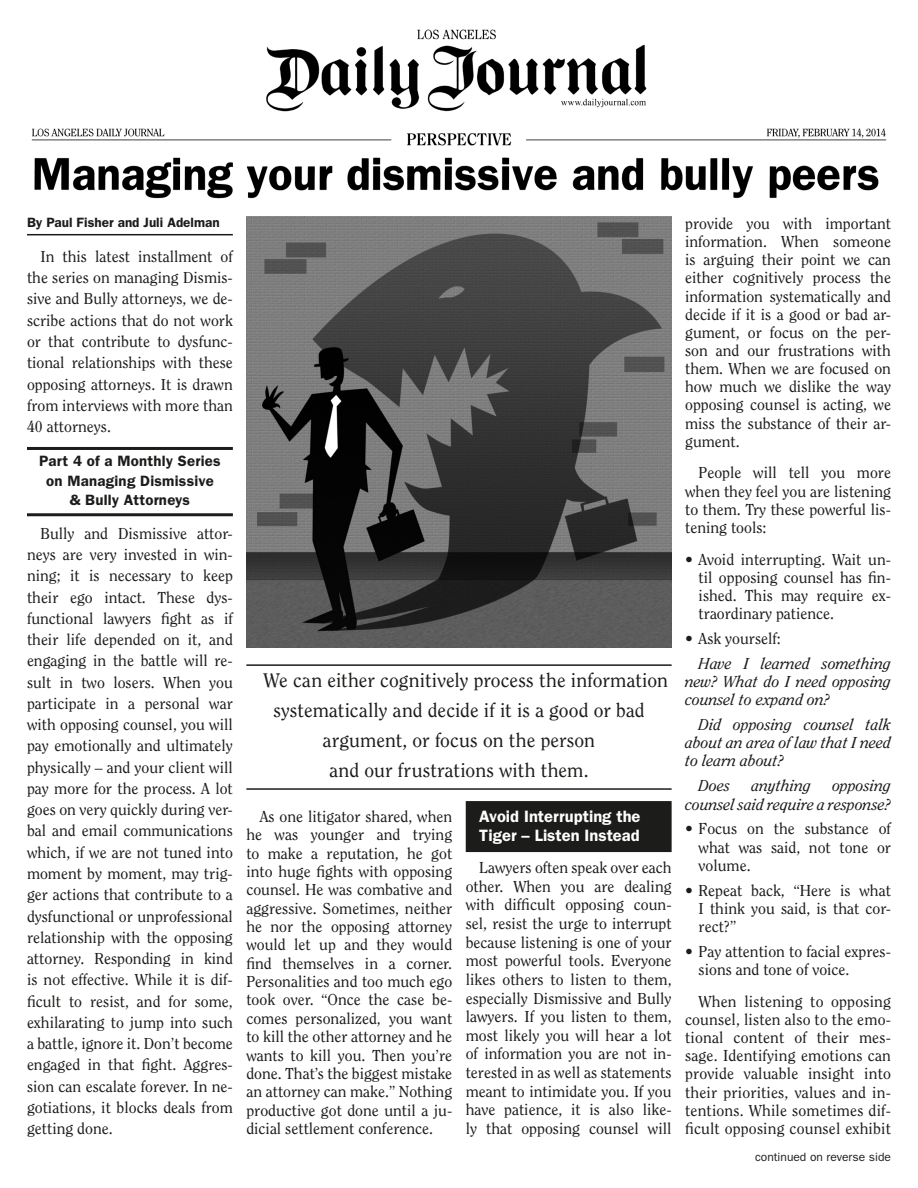
<style>
.page{position:relative;width:918px;height:1188px;background:#fff}
.page>*{position:absolute;margin:0;border:0;box-sizing:border-box;transform-origin:0 0}
.t1{font:19.5px "Clearface";color:#1c1c1a}
.t2{font:600 16.5px/18.6px "Franklin Gothic";color:#fff}
.t3{font:15.75px/21.3px "Clearface";color:#1c1c1a;text-align:justify}
.t4{font:italic 15.75px/18.1px "Clearface";color:#1c1c1a;text-align:justify}
.t5{font:600 15px/19.5px "Franklin Gothic";letter-spacing:.015em;color:#1c1c1a;text-align:center}
.t6{font:600 13.5px "Franklin Gothic";color:#1c1c1a}
.t7{font:12px "Franklin Gothic";color:#1c1c1a}
</style>
<div class="page">
<img style="left:266px;top:29px;width:381px;height:83px">
<img style="left:31px;top:128px;width:856px;height:71px">
<hr style="left:27px;top:234px;width:206px;height:1px;background:#1c1c1a">
<img style="left:246px;top:216px;width:426px;height:432px">
<hr style="left:27px;top:447px;width:206px;height:3px;background:#1c1c1a">
<hr style="left:27px;top:513px;width:206px;height:3px;background:#1c1c1a">
<div style="left:466px;top:801px;width:206px;height:51px;background:#1c1c1a"></div>
<hr style="left:246px;top:664px;width:426px;height:2px;background:#1c1c1a">
<hr style="left:246px;top:788px;width:426px;height:2px;background:#1c1c1a">
<p class="t6" style="left:27px;top:215px;width:194px">By Paul Fisher and Juli Adelman</p>
<p class="t3" style="left:27px;top:246px;width:207px;text-indent:13px">In this latest installment of the series on managing Dismis&shy;sive and Bully attorneys, we de&shy;scribe actions that do not work or that contribute to dysfunc&shy;tional relationships with these opposing attorneys. It is drawn from interviews with more than 40 attorneys.</p>
<p class="t5" style="left:39px;top:451px;width:183px">Part 4 of a Monthly Series on Managing Dismissive &amp; Bully Attorneys</p>
<p class="t3" style="left:27px;top:523px;width:207px;text-indent:13px">Bully and Dismissive attor&shy;neys are very invested in win&shy;ning; it is necessary to keep their ego intact. These dys&shy;functional lawyers fight as if their life depended on it, and engaging in the battle will re&shy;sult in two losers. When you participate in a personal war with opposing counsel, you will pay emotionally and ultimately physically – and your client will pay more for the process. A lot goes on very quickly during ver&shy;bal and email communications which, if we are not tuned into moment by moment, may trig&shy;ger actions that contribute to a dysfunctional or unprofessional relationship with the opposing attorney. Responding in kind is not effective. While it is dif&shy;ficult to resist, and for some, exhilarating to jump into such a battle, ignore it. Don’t become engaged in that fight. Aggres&shy;sion can escalate forever. In ne&shy;gotiations, it blocks deals from getting done.</p>
<p class="t1" style="left:263px;top:669px;width:406px">We can either cognitively process the information</p>
<p class="t1" style="left:273px;top:699px;width:373px">systematically and decide if it is a good or bad</p>
<p class="t1" style="left:323px;top:729px;width:274px">argument, or focus on the person</p>
<p class="t1" style="left:329px;top:759px;width:261px">and our frustrations with them.</p>
<p class="t3" style="left:246px;top:807px;width:207px;line-height:18.3px;text-indent:13px">As one litigator shared, when he was younger and trying to make a reputation, he got into huge fights with opposing counsel. He was combative and aggressive. Sometimes, neither he nor the opposing attorney would let up and they would find themselves in a corner.<br>Personalities and too much ego took over. “Once the case be&shy;comes personalized, you want to kill the other attorney and he wants to kill you. Then you’re done. That’s the biggest mistake an attorney can make.” Nothing productive got done until a ju&shy;dicial settlement conference.</p>
<p class="t2" style="left:479px;top:807px;width:163px">Avoid Interrupting the<br>Tiger – Listen Instead</p>
<p class="t3" style="left:466px;top:858px;width:207px;line-height:18.6px;text-indent:13px">Lawyers often speak over each other. When you are dealing with difficult opposing coun&shy;sel, resist the urge to interrupt because listening is one of your most powerful tools. Everyone likes others to listen to them, especially Dismissive and Bully lawyers. If you listen to them, most likely you will hear a lot of information you are not in&shy;terested in as well as statements meant to intimidate you. If you have patience, it is also like&shy;ly that opposing counsel will</p>
<p class="t3" style="left:685px;top:214px;width:207px;line-height:18.1px">provide you with important information. When someone is arguing their point we can either cognitively process the information systematically and decide if it is a good or bad ar&shy;gument, or focus on the per&shy;son and our frustrations with them. When we are focused on how much we dislike the way opposing counsel is acting, we miss the substance of their ar&shy;gument.</p>
<p class="t3" style="left:685px;top:464px;width:207px;line-height:18.1px;text-indent:13px">People will tell you more when they feel you are listening to them. Try these powerful lis&shy;tening tools:</p>
<p class="t3" style="left:699px;top:550px;width:194px;line-height:18.1px;text-indent:-13px">• Avoid interrupting. Wait un&shy;til opposing counsel has fin&shy;ished. This may require ex&shy;traordinary patience.</p>
<p class="t3" style="left:685px;top:628px;width:97px">• Ask yourself:</p>
<p class="t4" style="left:685px;top:654px;width:207px;text-indent:13px">Have I learned something new? What do I need opposing counsel to expand on?</p>
<p class="t4" style="left:685px;top:716px;width:207px;text-indent:13px">Did opposing counsel talk about an area of law that I need to learn about?</p>
<p class="t4" style="left:699px;top:777px;width:33px">Does</p>
<p class="t4" style="left:751px;top:777px;width:61px">anything</p>
<p class="t4" style="left:685px;top:777px;width:207px;text-align:right">opposing<br>counsel said require a response?</p>
<p class="t3" style="left:699px;top:820px;width:194px;line-height:18.1px;text-indent:-13px">• Focus on the substance of what was said, not tone or volume.</p>
<p class="t3" style="left:699px;top:881px;width:194px;line-height:18.1px;text-indent:-13px">• Repeat back, “Here is what I think you said, is that cor&shy;rect?”</p>
<p class="t3" style="left:699px;top:942px;width:194px;line-height:18.1px;text-indent:-13px">• Pay attention to facial expres&shy;sions and tone of voice.</p>
<p class="t3" style="left:685px;top:992px;width:207px;line-height:18.1px;text-indent:13px">When listening to opposing counsel, listen also to the emo&shy;tional content of their mes&shy;sage. Identifying emotions can provide valuable insight into their priorities, values and in&shy;tentions. While sometimes dif&shy;ficult opposing counsel exhibit</p>
<p class="t7" style="left:755px;top:1150px;width:137px">continued on reverse side</p>
</div>
